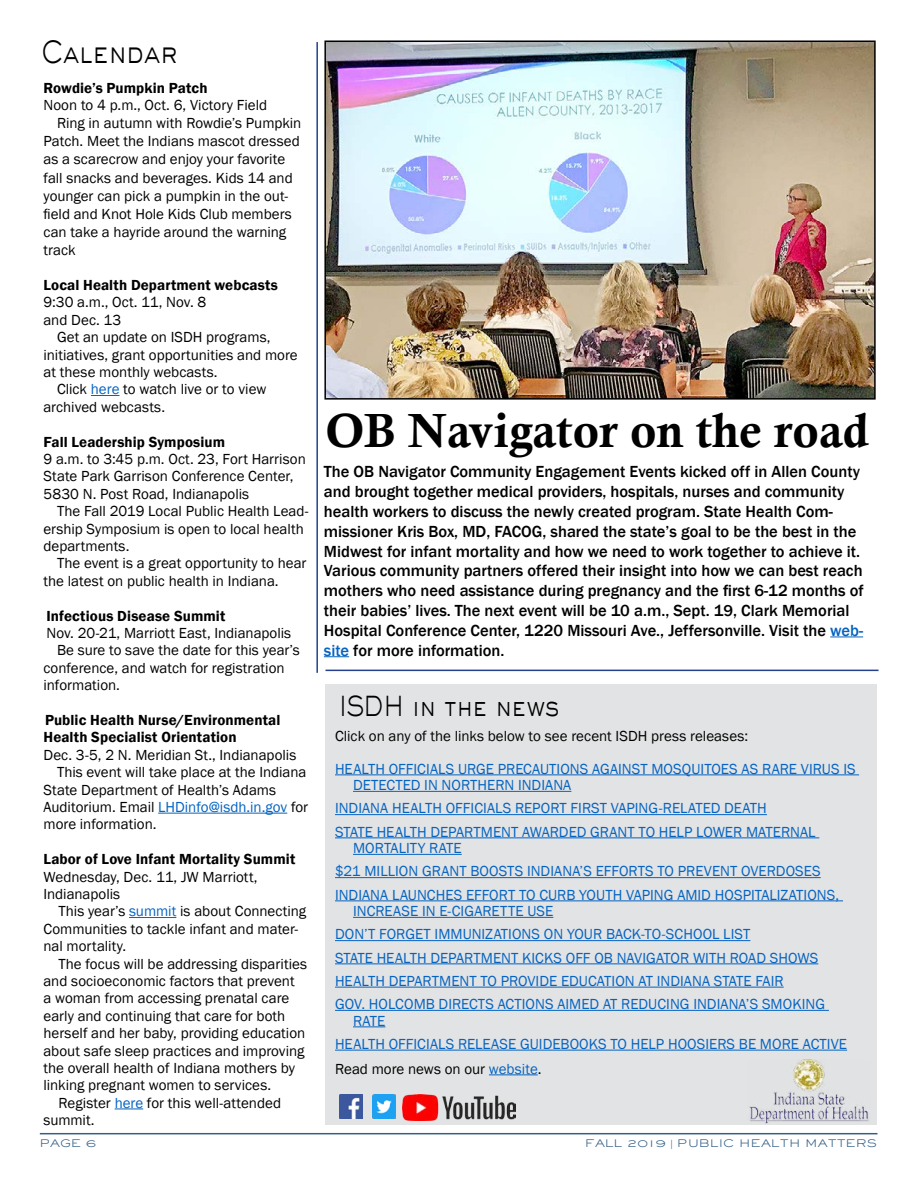
<style>
.page{position:relative;width:918px;height:1188px;background:#fff}
.page>*{position:absolute;margin:0;border:0;box-sizing:border-box;transform-origin:0 0}
.t1{font:48px "Calis MT Bol";color:#000}
.t2{font:30px "Sackers Gothic Light AT";letter-spacing:-.01em;color:#000;scale:.79 1}
.t3{font:27px "Sackers Gothic Light AT";letter-spacing:-.015em;color:#000;scale:.79 1}
.t4{font:500 16.5px/19.8px "Franklin Gothic";color:#000}
.t5{font:15px/17.4px "Franklin Gothic";color:#000}
.t6{font:15px/23.2px "Franklin Gothic";letter-spacing:.005em;color:#0563c1}
.t7{font:600 15px/17.4px "Franklin Gothic";letter-spacing:.005em;color:#000}
.t8{font:10.2px "Sackers Gothic Light AT";color:#336087;scale:1.18 1}
.s1{color:#0563c1}
.s2{font-family:"Times New Roman"}
</style>
<div class="page">
<hr style="left:40px;top:1133px;width:838px;height:1px;background:#336087">
<img style="left:327px;top:43px;width:546px;height:354px">
<div style="left:324px;top:40px;width:552px;height:360px;border:2px solid #000"></div>
<div style="left:326px;top:685px;width:552px;height:440px;background:#e2e3e4"></div>
<hr style="left:335px;top:774px;width:524px;height:1px;background:#0563c1">
<hr style="left:353px;top:791px;width:218px;height:1px;background:#0563c1">
<hr style="left:335px;top:814px;width:432px;height:1px;background:#0563c1">
<hr style="left:335px;top:837px;width:484px;height:1px;background:#0563c1">
<hr style="left:353px;top:854px;width:109px;height:1px;background:#0563c1">
<hr style="left:335px;top:877px;width:486px;height:1px;background:#0563c1">
<hr style="left:335px;top:900px;width:508px;height:1px;background:#0563c1">
<hr style="left:353px;top:917px;width:200px;height:1px;background:#0563c1">
<hr style="left:335px;top:940px;width:415px;height:1px;background:#0563c1">
<hr style="left:335px;top:963px;width:483px;height:1px;background:#0563c1">
<hr style="left:335px;top:987px;width:449px;height:1px;background:#0563c1">
<hr style="left:335px;top:1010px;width:494px;height:1px;background:#0563c1">
<hr style="left:353px;top:1026px;width:32px;height:1px;background:#0563c1">
<hr style="left:335px;top:1050px;width:512px;height:1px;background:#0563c1">
<hr style="left:489px;top:1074px;width:49px;height:1px;background:#0563c1">
<img style="left:339px;top:1095px;width:24px;height:23px">
<img style="left:372px;top:1095px;width:24px;height:23px">
<img style="left:402px;top:1095px;width:113px;height:25px">
<img style="left:749px;top:1060px;width:120px;height:63px">
<svg style="left:91px;top:395px;width:28px;height:1px"></svg>
<hr style="left:158px;top:813px;width:129px;height:1px;background:#0563c1">
<hr style="left:129px;top:917px;width:47px;height:1px;background:#0563c1">
<svg style="left:115px;top:1109px;width:28px;height:1px"></svg>
<hr style="left:326px;top:670px;width:553px;height:1px;background:#25408f">
<hr style="left:830px;top:637px;width:33px;height:1px;background:#0563c1">
<svg style="left:324px;top:656px;width:25px;height:1px"></svg>
<hr style="left:316px;top:42px;width:2px;height:631px;background:#25408f">
<h2 class="t2" style="left:41px;top:32px;width:175px">Calendar</h2>
<p class="t7" style="left:44px;top:79px;width:166px">Rowdie’s Pumpkin Patch</p>
<p class="t5" style="left:44px;top:97px;width:225px">Noon to 4 p.m., Oct. 6, Victory Field</p>
<p class="t5" style="left:57px;top:115px;width:246px">Ring in autumn with Rowdie’s Pumpkin</p>
<p class="t5" style="left:44px;top:133px;width:258px">Patch. Meet the Indians mascot dressed</p>
<p class="t5" style="left:44px;top:151px;width:243px">as a scarecrow and enjoy your favorite</p>
<p class="t5" style="left:44px;top:169px;width:251px">fall snacks and beverages. Kids 14 and</p>
<p class="t5" style="left:44px;top:187px;width:246px">younger can pick a pumpkin in the out-</p>
<p class="t5" style="left:44px;top:206px;width:250px">field and Knot Hole Kids Club members</p>
<p class="t5" style="left:44px;top:224px;width:244px">can take a hayride around the warning</p>
<p class="t5" style="left:44px;top:242px;width:34px">track</p>
<p class="t7" style="left:44px;top:276px;width:236px">Local Health Department webcasts</p>
<p class="t5" style="left:44px;top:294px;width:164px">9:30 a.m., Oct. 11, Nov. 8 and Dec. 13</p>
<p class="t5" style="left:57px;top:329px;width:215px">Get an update on ISDH programs,</p>
<p class="t5" style="left:44px;top:346px;width:256px">initiatives, grant opportunities and more</p>
<p class="t5" style="left:44px;top:364px;width:176px">at these monthly webcasts.</p>
<p class="t5" style="left:57px;top:381px;width:211px">Click <span class="s1">here</span> to watch live or to view</p>
<p class="t5" style="left:44px;top:398px;width:123px">archived webcasts.</p>
<p class="t7" style="left:44px;top:433px;width:183px">Fall Leadership Symposium</p>
<p class="t5" style="left:44px;top:451px;width:264px">9 a.m. to 3:45 p.m. Oct. 23, Fort Harrison<br>State Park Garrison Conference Center,<br>5830 N. Post Road, Indianapolis</p>
<p class="t5" style="left:44px;top:503px;width:267px;text-indent:14px">The Fall 2019 Local Public Health Lead&shy;ership Symposium is open to local health departments.</p>
<p class="t5" style="left:44px;top:555px;width:265px;text-indent:14px">The event is a great opportunity to hear the latest on public health in Indiana.</p>
<p class="t7" style="left:46px;top:607px;width:180px">Infectious Disease Summit</p>
<p class="t5" style="left:46px;top:625px;width:246px">Nov. 20-21, Marriott East, Indianapolis</p>
<p class="t5" style="left:57px;top:642px;width:244px">Be sure to save the date for this year’s</p>
<p class="t5" style="left:44px;top:659px;width:243px">conference, and watch for registration</p>
<p class="t5" style="left:44px;top:677px;width:78px">information.</p>
<p class="t7" style="left:44px;top:711px;width:238px">Public Health Nurse/Environmental<br>Health Specialist Orientation</p>
<p class="t5" style="left:44px;top:746px;width:254px">Dec. 3-5, 2 N. Meridian St., Indianapolis</p>
<p class="t5" style="left:57px;top:764px;width:251px">This event will take place at the Indiana</p>
<p class="t5" style="left:44px;top:781px;width:234px">State Department of Health’s Adams</p>
<p class="t5" style="left:44px;top:799px;width:266px">Auditorium. Email <span class="s1">LHDinfo@isdh.in.gov</span> for</p>
<p class="t5" style="left:44px;top:816px;width:115px">more information.</p>
<p class="t7" style="left:44px;top:851px;width:253px">Labor of Love Infant Mortality Summit</p>
<p class="t5" style="left:44px;top:868px;width:216px">Wednesday, Dec. 11, JW Marriott,<br>Indianapolis</p>
<p class="t5" style="left:44px;top:903px;width:264px;text-indent:15px">This year’s <span class="s1">summit</span> is about Connecting<br>Communities to tackle infant and mater&shy;nal mortality.</p>
<p class="t5" style="left:58px;top:955px;width:250px">The focus will be addressing disparities</p>
<p class="t5" style="left:44px;top:973px;width:253px">and socioeconomic factors that prevent</p>
<p class="t5" style="left:44px;top:990px;width:247px">a woman from accessing prenatal care</p>
<p class="t5" style="left:44px;top:1007px;width:243px">early and continuing that care for both</p>
<p class="t5" style="left:44px;top:1025px;width:263px">herself and her baby, providing education</p>
<p class="t5" style="left:44px;top:1042px;width:263px">about safe sleep practices and improving</p>
<p class="t5" style="left:44px;top:1060px;width:253px">the overall health of Indiana mothers by</p>
<p class="t5" style="left:44px;top:1077px;width:229px">linking pregnant women to services.</p>
<p class="t5" style="left:58px;top:1094px;width:224px">Register <span class="s1">here</span> for this well-attended</p>
<p class="t5" style="left:44px;top:1112px;width:53px">summit.</p>
<h1 class="t1" style="left:326px;top:403px;width:545px">OB Navigator on the road</h1>
<p class="t4" style="left:324px;top:462px;width:541px">The OB Navigator Community Engagement Events kicked off in Allen County and brought together medical providers, hospitals, nurses and community health workers to discuss the newly created program. State Health Com&shy;missioner Kris Box, MD, FACOG, shared the state’s goal to be the best in the Midwest for infant mortality and how we need to work together to achieve it.<br>Various community partners offered their insight into how we can best reach mothers who need assistance during pregnancy and the first 6-12 months of their babies’ lives. The next event will be 10 a.m., Sept. 19, Clark Memorial Hospital Conference Center, 1220 Missouri Ave., Jeffersonville. Visit the <span class="s1">web&shy;site</span> for more information.</p>
<h3 class="t3" style="left:339px;top:688px;width:281px">ISDH in the news</h3>
<p class="t5" style="left:335px;top:727px;width:415px">Click on any of the links below to see recent ISDH press releases:</p>
<p class="t6" style="left:353px;top:761px;width:504px;line-height:16.5px;text-indent:-18px">HEALTH OFFICIALS URGE PRECAUTIONS AGAINST MOSQUITOES AS RARE VIRUS IS<br>DETECTED IN NORTHERN INDIANA</p>
<p class="t6" style="left:335px;top:797px;width:482px">INDIANA HEALTH OFFICIALS REPORT FIRST VAPING-RELATED DEATH<br>STATE HEALTH DEPARTMENT AWARDED GRANT TO HELP LOWER MATERNAL</p>
<p class="t6" style="left:335px;top:837px;width:506px;text-indent:18px">MORTALITY RATE<br>$21 MILLION GRANT BOOSTS INDIANA’S EFFORTS TO PREVENT OVERDOSES<br>INDIANA LAUNCHES EFFORT TO CURB YOUTH VAPING AMID HOSPITALIZATIONS,</p>
<p class="t6" style="left:335px;top:900px;width:492px;text-indent:18px">INCREASE IN E-CIGARETTE USE<br>DON’T FORGET IMMUNIZATIONS ON YOUR BACK-TO-SCHOOL LIST<br>STATE HEALTH DEPARTMENT KICKS OFF OB NAVIGATOR WITH ROAD SHOWS HEALTH DEPARTMENT TO PROVIDE EDUCATION AT INDIANA STATE FAIR<br>GOV. HOLCOMB DIRECTS ACTIONS AIMED AT REDUCING INDIANA’S SMOKING</p>
<p class="t6" style="left:335px;top:1009px;width:514px;text-indent:18px">RATE<br>HEALTH OFFICIALS RELEASE GUIDEBOOKS TO HELP HOOSIERS BE MORE ACTIVE</p>
<p class="t5" style="left:335px;top:1060px;width:208px">Read more news on our <span class="s1">website</span>.</p>
<p class="t8" style="left:40px;top:1136px;width:50px">PAGE 6</p>
<p class="t8" style="left:585px;top:1136px;width:249px">FALL 2019 <span class="s2">|</span> PUBLIC HEALTH MATTERS</p>
</div>
